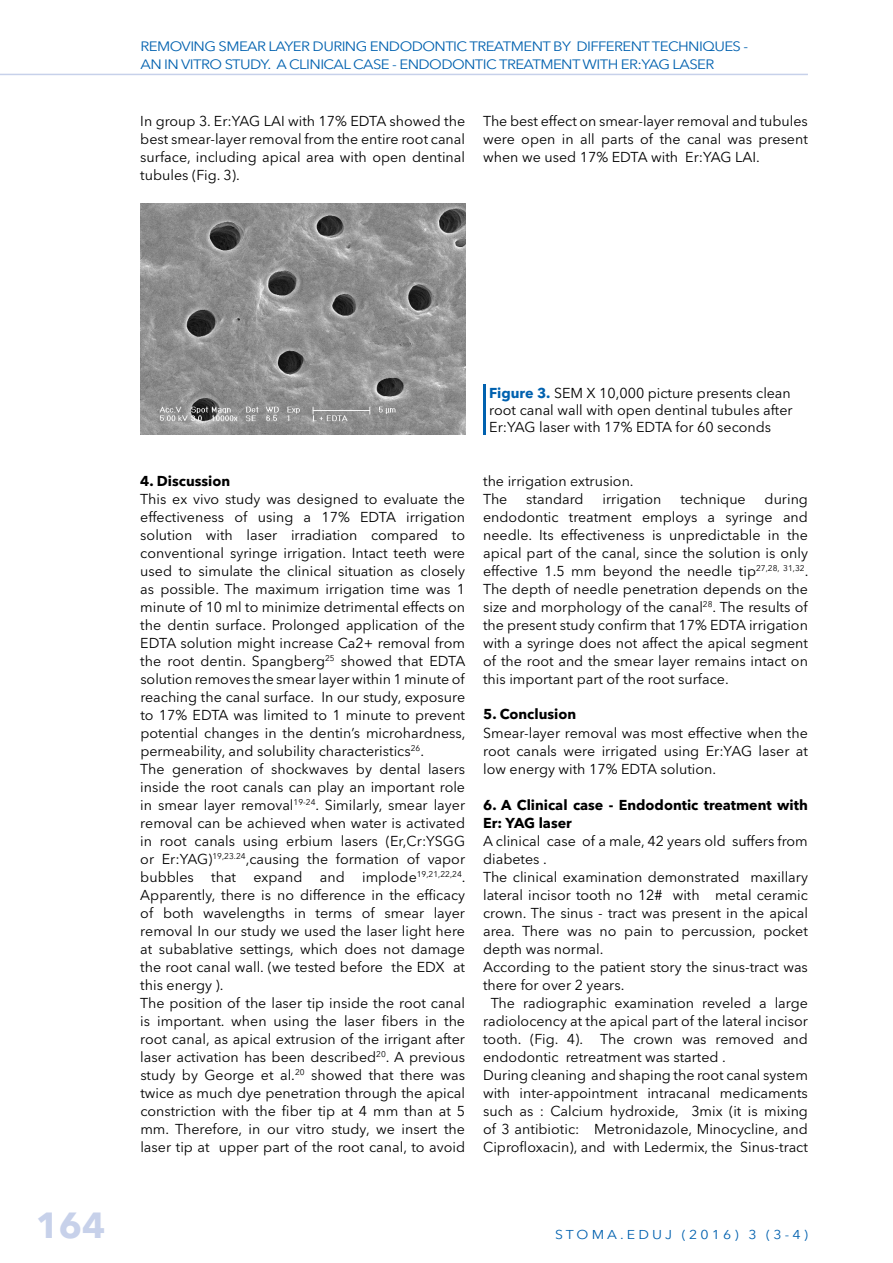
<style>
.page{position:relative;width:893px;height:1263px;background:#fff}
.page>*{position:absolute;margin:0;border:0;box-sizing:border-box;transform-origin:0 0}
.t1{font:700 36px "Avenir Next LT Pro";color:#c7d1ea}
.t2{font:14.25px/18px "Avenir Next LT Pro";color:#000;text-align:justify}
.t3{font:700 14.25px/18px "Avenir Next LT Pro";color:#000}
.t4{font:13.5px/18px "Avenir Next LT Pro";letter-spacing:-.04em;color:#0061af;scale:1.11 1}
.t5{font:12.75px "Avenir Next LT Pro";letter-spacing:.22em;color:#0061af;scale:1.11 1}
.s1{font-weight:700;color:#0061af}
</style>
<div class="page">
<hr style="left:0;top:74px;width:808px;height:1px;background:#c7d1ea">
<img style="left:140px;top:203px;width:325px;height:231px">
<hr style="left:483px;top:384px;width:3px;height:50px;background:#0061af">
<p class="t4" style="left:141px;top:38px;width:549px">REMOVING SMEAR LAYER DURING ENDODONTIC TREATMENT BY DIFFERENT TECHNIQUES -<br>AN IN VITRO STUDY. A CLINICAL CASE - ENDODONTIC TREATMENT WITH ER:YAG LASER</p>
<p class="t2" style="left:140px;top:112px;width:326px">In group 3. Er:YAG LAI with 17% EDTA showed the best smear-layer removal from the entire root canal surface, including apical area with open dentinal tubules (Fig. 3).</p>
<p class="t2" style="left:483px;top:112px;width:326px">The best effect on smear-layer removal and tubules were open in all parts of the canal was present when we used 17% EDTA with Er:YAG LAI.</p>
<h1 class="t1" style="left:36px;top:1204px;width:71px">164</h1>
<p class="t3" style="left:140px;top:472px;width:91px">4. Discussion</p>
<p class="t2" style="left:140px;top:490px;width:327px;text-align:left">This ex vivo study was designed to evaluate the effectiveness of using a 17% EDTA irrigation solution with laser irradiation compared to conventional syringe irrigation. Intact teeth were used to simulate the clinical situation as closely as possible. The maximum irrigation time was 1 minute of 10 ml to minimize detrimental effects on the dentin surface. Prolonged application of the EDTA solution might increase Ca2+ removal from the root dentin. Spangberg<sup>25</sup> showed that EDTA solution removes the smear layer within 1 minute of reaching the canal surface. In our study, exposure to 17% EDTA was limited to 1 minute to prevent potential changes in the dentin’s microhardness, permeability, and solubility characteristics<sup>26</sup>.<br>The generation of shockwaves by dental lasers inside the root canals can play an important role in smear layer removal<sup>19-24</sup>. Similarly, smear layer removal can be achieved when water is activated in root canals using erbium lasers (Er,Cr:YSGG or Er:YAG)<sup>19,23.24</sup>,causing the formation of vapor bubbles that expand and implode<sup>19,21,22,24</sup>.<br>Apparently, there is no difference in the efficacy of both wavelengths in terms of smear layer removal In our study we used the laser light here at subablative settings, which does not damage the root canal wall. (we tested before the EDX at this energy ).<br>The position of the laser tip inside the root canal is important. when using the laser fibers in the root canal, as apical extrusion of the irrigant after laser activation has been described<sup>20</sup>. A previous study by George et al.<sup>20</sup> showed that there was twice as much dye penetration through the apical constriction with the fiber tip at 4 mm than at 5 mm. Therefore, in our vitro study, we insert the laser tip at upper part of the root canal, to avoid</p>
<p class="t2" style="left:489px;top:384px;width:305px;line-height:17.1px;text-align:left"><span class="s1">Figure 3.</span> SEM X 10,000 picture presents clean root canal wall with open dentinal tubules after<br>Er:YAG laser with 17% EDTA for 60 seconds</p>
<p class="t2" style="left:483px;top:472px;width:152px">the irrigation extrusion.<br>The</p>
<p class="t2" style="left:483px;top:490px;width:327px;text-indent:281px">during endodontic treatment employs a syringe and needle. Its effectiveness is unpredictable in the apical part of the canal, since the solution is only effective 1.5 mm beyond the needle tip<sup>27,28,</sup> <sup>31,32</sup>.<br>The depth of needle penetration depends on the size and morphology of the canal<sup>28</sup>. The results of the present study confirm that 17% EDTA irrigation with a syringe does not affect the apical segment of the root and the smear layer remains intact on this important part of the root surface.</p>
<p class="t3" style="left:483px;top:705px;width:95px">5. Conclusion</p>
<p class="t2" style="left:483px;top:724px;width:326px">Smear-layer removal was most effective when the root canals were irrigated using Er:YAG laser at low energy with 17% EDTA solution.</p>
<p class="t3" style="left:483px;top:796px;width:326px">6. A Clinical case - Endodontic treatment with<br>Er: YAG laser</p>
<p class="t2" style="left:483px;top:832px;width:326px">A clinical case of a male, 42 years old suffers from</p>
<p class="t2" style="left:483px;top:850px;width:65px">diabetes .</p>
<p class="t2" style="left:483px;top:868px;width:326px">The clinical examination demonstrated maxillary</p>
<p class="t2" style="left:483px;top:886px;width:326px">lateral incisor tooth no 12# with metal ceramic</p>
<p class="t2" style="left:483px;top:904px;width:326px">crown. The sinus - tract was present in the apical</p>
<p class="t2" style="left:483px;top:922px;width:326px">area. There was no pain to percussion, pocket</p>
<p class="t2" style="left:483px;top:940px;width:122px">depth was normal.</p>
<p class="t2" style="left:483px;top:958px;width:326px">According to the patient story the sinus-tract was</p>
<p class="t2" style="left:483px;top:976px;width:143px">there for over 2 years.</p>
<p class="t2" style="left:491px;top:994px;width:319px">The radiographic examination reveled a large</p>
<p class="t2" style="left:483px;top:1012px;width:326px">radiolocency at the apical part of the lateral incisor</p>
<p class="t2" style="left:483px;top:1030px;width:326px">tooth. (Fig. 4). The crown was removed and</p>
<p class="t2" style="left:483px;top:1048px;width:244px">endodontic retreatment was started .</p>
<p class="t2" style="left:483px;top:1066px;width:326px">During cleaning and shaping the root canal system</p>
<p class="t2" style="left:483px;top:1084px;width:326px">with inter-appointment intracanal medicaments</p>
<p class="t2" style="left:483px;top:1102px;width:326px">such as : Calcium hydroxide, 3mix (it is mixing</p>
<p class="t2" style="left:483px;top:1120px;width:326px">of 3 antibiotic: Metronidazole, Minocycline, and</p>
<p class="t2" style="left:483px;top:1138px;width:326px">Ciprofloxacin), and with Ledermix, the Sinus-tract</p>
<p class="t2" style="left:526px;top:490px;width:59px">standard</p>
<p class="t2" style="left:603px;top:490px;width:60px">irrigation</p>
<p class="t2" style="left:680px;top:490px;width:67px">technique</p>
<p class="t5" style="left:555px;top:1227px;width:229px">STOMA.EDUJ (2016) 3 (3-4)</p>
</div>
